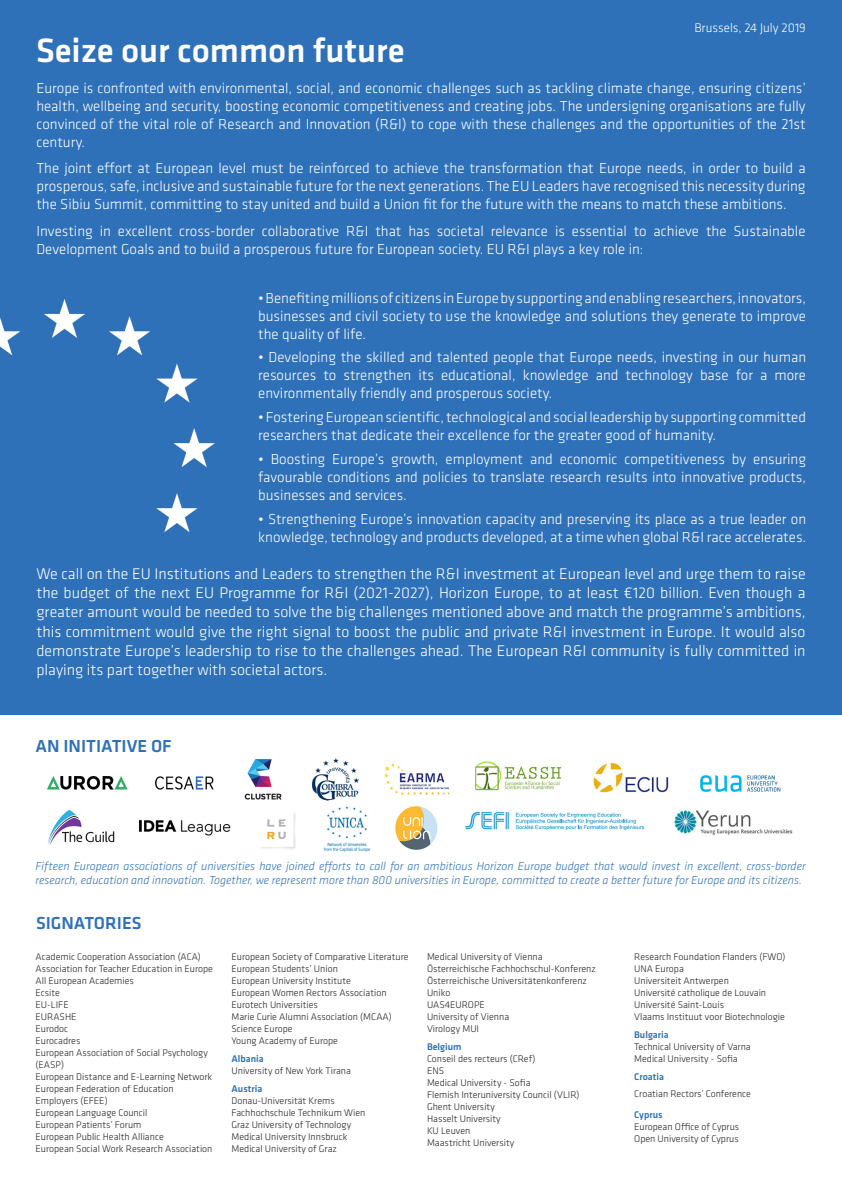
<style>
.page{position:relative;width:842px;height:1191px;background:#fff}
.page>*{position:absolute;margin:0;border:0;box-sizing:border-box;transform-origin:0 0}
.t1{font:500 35px "Klavika Basic";color:#fff}
.t2{font:500 18px "Klavika Basic";color:#2e71b9}
.t3{font:300 16px/19.2px "Klavika Basic";color:#fff;text-align:justify}
.t4{font:300 15px/18px "Klavika Basic";color:#fff;text-align:justify}
.t5{font:300 13px "Klavika Basic";color:#fff}
.t6{font:italic 300 12px/14.4px "Klavika Basic";color:#2e71b9}
.t7{font:300 10px/12px "Klavika Basic";color:#231f20}
.t8{font:500 10px "Klavika Basic";color:#2e71b9}
</style>
<div class="page">
<div style="left:0;top:0;width:842px;height:715px;background:#2e71b9"></div>
<img style="left:0;top:299px;width:215px;height:233px">
<img style="left:46px;top:776px;width:82px;height:14px">
<img style="left:155px;top:776px;width:59px;height:14px">
<img style="left:244px;top:759px;width:38px;height:41px">
<img style="left:312px;top:758px;width:47px;height:43px">
<img style="left:384px;top:763px;width:66px;height:32px">
<img style="left:475px;top:762px;width:87px;height:29px">
<img style="left:594px;top:763px;width:75px;height:30px">
<img style="left:700px;top:775px;width:81px;height:17px">
<img style="left:139px;top:820px;width:92px;height:15px">
<img style="left:47px;top:809px;width:68px;height:36px">
<img style="left:261px;top:813px;width:35px;height:36px">
<img style="left:323px;top:807px;width:48px;height:45px">
<img style="left:395px;top:806px;width:43px;height:44px">
<img style="left:465px;top:811px;width:180px;height:19px">
<img style="left:674px;top:810px;width:119px;height:25px">
<p class="t5" style="left:694px;top:20px;width:113px">Brussels, 24 July 2019</p>
<p class="t1" style="left:36px;top:26px;width:370px">Seize our common future</p>
<p class="t4" style="left:36px;top:78px;width:771px">Europe is confronted with environmental, social, and economic challenges such as tackling climate change, ensuring citizens’ health, wellbeing and security, boosting economic competitiveness and creating jobs. The undersigning organisations are fully convinced of the vital role of Research and Innovation (R&amp;I) to cope with these challenges and the opportunities of the 21st century.</p>
<p class="t4" style="left:36px;top:159px;width:771px">The joint effort at European level must be reinforced to achieve the transformation that Europe needs, in order to build a prosperous, safe, inclusive and sustainable future for the next generations. The EU Leaders have recognised this necessity during the Sibiu Summit, committing to stay united and build a Union fit for the future with the means to match these ambitions.</p>
<p class="t4" style="left:36px;top:221px;width:770px">Investing in excellent cross-border collaborative R&amp;I that has societal relevance is essential to achieve the Sustainable<br>Development Goals and to build a prosperous future for European society. EU R&amp;I plays a key role in:</p>
<p class="t4" style="left:258px;top:289px;width:549px">• Benefiting millions of citizens in Europe by supporting and enabling researchers, innovators, businesses and civil society to use the knowledge and solutions they generate to improve the quality of life.</p>
<p class="t4" style="left:258px;top:348px;width:549px">• Developing the skilled and talented people that Europe needs, investing in our human resources to strengthen its educational, knowledge and technology base for a more environmentally friendly and prosperous society.</p>
<p class="t4" style="left:258px;top:408px;width:549px">• Fostering European scientific, technological and social leadership by supporting committed researchers that dedicate their excellence for the greater good of humanity.</p>
<p class="t4" style="left:258px;top:450px;width:549px">• Boosting Europe’s growth, employment and economic competitiveness by ensuring favourable conditions and policies to translate research results into innovative products, businesses and services.</p>
<p class="t4" style="left:258px;top:509px;width:549px">• Strengthening Europe’s innovation capacity and preserving its place as a true leader on knowledge, technology and products developed, at a time when global R&amp;I race accelerates.</p>
<p class="t3" style="left:36px;top:564px;width:771px">We call on the EU Institutions and Leaders to strengthen the R&amp;I investment at European level and urge them to raise the budget of the next EU Programme for R&amp;I (2021-2027), Horizon Europe, to at least €120 billion. Even though a greater amount would be needed to solve the big challenges mentioned above and match the programme’s ambitions, this commitment would give the right signal to boost the public and private R&amp;I investment in Europe. It would also demonstrate Europe’s leadership to rise to the challenges ahead. The European R&amp;I community is fully committed in playing its part together with societal actors.</p>
<p class="t2" style="left:36px;top:734px;width:138px">AN INITIATIVE OF</p>
<p class="t6" style="left:36px;top:858px;width:771px">Fifteen European associations of universities have joined efforts to call for an ambitious Horizon Europe budget that would invest in excellent, cross-border research, education and innovation. Together, we represent more than 800 universities in Europe, committed to create a better future for Europe and its citizens.</p>
<p class="t2" style="left:36px;top:911px;width:107px">SIGNATORIES</p>
<p class="t7" style="left:36px;top:951px;width:167px">Academic Cooperation Association (ACA)</p>
<p class="t7" style="left:36px;top:963px;width:179px">Association for Teacher Education in Europe</p>
<p class="t7" style="left:36px;top:975px;width:100px">All European Academies</p>
<p class="t7" style="left:36px;top:987px;width:26px">Ecsite</p>
<p class="t7" style="left:36px;top:999px;width:35px">EU-LIFE</p>
<p class="t7" style="left:36px;top:1011px;width:43px">EURASHE</p>
<p class="t7" style="left:36px;top:1023px;width:34px">Eurodoc</p>
<p class="t7" style="left:36px;top:1035px;width:46px">Eurocadres</p>
<p class="t7" style="left:36px;top:1047px;width:174px">European Association of Social Psychology (EASP)</p>
<p class="t7" style="left:36px;top:1071px;width:178px">European Distance and E-Learning Network</p>
<p class="t7" style="left:36px;top:1083px;width:140px">European Federation of Education<br>Employers (EFEE)</p>
<p class="t7" style="left:36px;top:1107px;width:113px">European Language Council</p>
<p class="t7" style="left:36px;top:1119px;width:107px">European Patients’ Forum</p>
<p class="t7" style="left:36px;top:1131px;width:130px">European Public Health Alliance</p>
<p class="t7" style="left:36px;top:1143px;width:178px">European Social Work Research Association</p>
<p class="t7" style="left:634px;top:951px;width:153px">Research Foundation Flanders (FWO)</p>
<p class="t7" style="left:634px;top:963px;width:51px">UNA Europa</p>
<p class="t7" style="left:634px;top:975px;width:96px">Universiteit Antwerpen</p>
<p class="t7" style="left:634px;top:987px;width:133px">Université catholique de Louvain</p>
<p class="t7" style="left:634px;top:999px;width:91px">Université Saint-Louis</p>
<p class="t7" style="left:634px;top:1011px;width:152px">Vlaams Instituut voor Biotechnologie</p>
<p class="t8" style="left:634px;top:1028px;width:36px">Bulgaria</p>
<p class="t7" style="left:634px;top:1040px;width:118px">Technical University of Varna</p>
<p class="t7" style="left:634px;top:1052px;width:105px">Medical University - Sofia</p>
<p class="t8" style="left:634px;top:1069px;width:31px">Croatia</p>
<p class="t7" style="left:634px;top:1088px;width:118px">Croatian Rectors’ Conference</p>
<p class="t8" style="left:634px;top:1107px;width:30px">Cyprus</p>
<p class="t7" style="left:634px;top:1120px;width:107px">European Office of Cyprus</p>
<p class="t7" style="left:634px;top:1132px;width:106px">Open University of Cyprus</p>
<p class="t7" style="left:231px;top:951px;width:179px">European Society of Comparative Literature<br>European Students’ Union</p>
<p class="t7" style="left:231px;top:975px;width:121px">European University Institute</p>
<p class="t7" style="left:231px;top:987px;width:157px">European Women Rectors Association<br>Eurotech Universities</p>
<p class="t7" style="left:231px;top:1011px;width:162px">Marie Curie Alumni Association (MCAA)</p>
<p class="t7" style="left:231px;top:1023px;width:63px">Science Europe</p>
<p class="t7" style="left:231px;top:1035px;width:108px">Young Academy of Europe</p>
<p class="t8" style="left:231px;top:1052px;width:34px">Albania</p>
<p class="t7" style="left:231px;top:1064px;width:121px">University of New York Tirana</p>
<p class="t8" style="left:231px;top:1081px;width:32px">Austria</p>
<p class="t7" style="left:231px;top:1094px;width:105px">Donau-Universität Krems</p>
<p class="t7" style="left:231px;top:1106px;width:135px">Fachhochschule Technikum Wien</p>
<p class="t7" style="left:231px;top:1118px;width:121px">Graz University of Technology</p>
<p class="t7" style="left:231px;top:1130px;width:118px">Medical University Innsbruck</p>
<p class="t7" style="left:231px;top:1142px;width:107px">Medical University of Graz</p>
<p class="t7" style="left:427px;top:951px;width:117px">Medical University of Vienna</p>
<p class="t7" style="left:427px;top:963px;width:170px">Österreichische Fachhochschul-Konferenz</p>
<p class="t7" style="left:427px;top:975px;width:161px">Österreichische Universitätenkonferenz<br>Uniko</p>
<p class="t7" style="left:427px;top:999px;width:59px">UAS4EUROPE</p>
<p class="t7" style="left:427px;top:1011px;width:84px">University of Vienna</p>
<p class="t7" style="left:427px;top:1023px;width:54px">Virology MUI</p>
<p class="t8" style="left:427px;top:1040px;width:36px">Belgium</p>
<p class="t7" style="left:427px;top:1052px;width:110px">Conseil des recteurs (CRef)</p>
<p class="t7" style="left:427px;top:1064px;width:19px">ENS</p>
<p class="t7" style="left:427px;top:1076px;width:105px">Medical University - Sofia</p>
<p class="t7" style="left:427px;top:1088px;width:154px">Flemish Interuniversity Council (VLIR)</p>
<p class="t7" style="left:427px;top:1100px;width:69px">Ghent University</p>
<p class="t7" style="left:427px;top:1112px;width:75px">Hasselt University</p>
<p class="t7" style="left:427px;top:1124px;width:45px">KU Leuven</p>
<p class="t7" style="left:427px;top:1136px;width:89px">Maastricht University</p>
</div>
